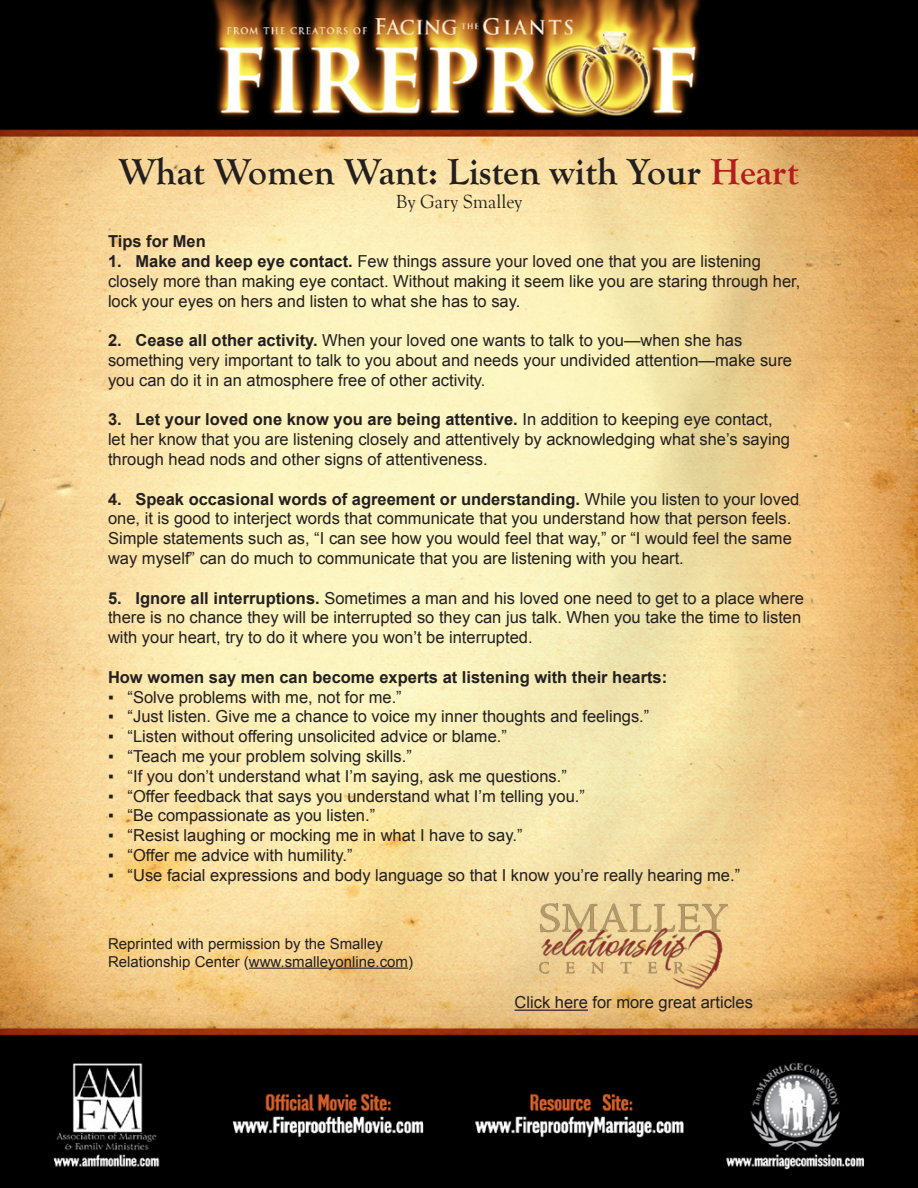
<style>
.page{position:relative;width:918px;height:1188px;background:#fff}
.page>*{position:absolute;margin:0;border:0;box-sizing:border-box;transform-origin:0 0}
.t1{font:700 37.5px "Goudy Old Style T";color:#231f20}
.t2{font:19.5px "Goudy Old Style T";color:#231f20}
.t3{font:16.5px/19.8px "Arial";color:#231f20}
.t4{font:700 16.5px "Arial";color:#231f20}
.t5{font:15px/18px "Arial";color:#231f20}
.s1{color:#b41c20}
.s2{font-weight:700}
</style>
<div class="page">
<img style="left:0;top:0;width:918px;height:1188px">
<img style="left:540px;top:903px;width:188px;height:87px">
<hr style="left:515px;top:1010px;width:73px;height:1px;background:#231f20">
<hr style="left:249px;top:968px;width:159px;height:1px;background:#231f20">
<p class="t1" style="left:119px;top:151px;width:681px">What Women Want: Listen with Your <span class="s1">Heart</span></p>
<p class="t2" style="left:396px;top:191px;width:128px">By Gary Smalley</p>
<p class="t4" style="left:108px;top:231px;width:99px">Tips for Men</p>
<p class="t3" style="left:108px;top:252px;width:694px"><span class="s2">1. Make and keep eye contact.</span> Few things assure your loved one that you are listening closely more than making eye contact. Without making it seem like you are staring through her, lock your eyes on hers and listen to what she has to say.</p>
<p class="t3" style="left:108px;top:331px;width:686px"><span class="s2">2. Cease all other activity.</span> When your loved one wants to talk to you—when she has something very important to talk to you about and needs your undivided attention—make sure you can do it in an atmosphere free of other activity.</p>
<p class="t3" style="left:108px;top:410px;width:684px"><span class="s2">3. Let your loved one know you are being attentive.</span> In addition to keeping eye contact, let her know that you are listening closely and attentively by acknowledging what she’s saying through head nods and other signs of attentiveness.</p>
<p class="t3" style="left:108px;top:489px;width:693px"><span class="s2">4. Speak occasional words of agreement or understanding.</span> While you listen to your loved one, it is good to interject words that communicate that you understand how that person feels.<br>Simple statements such as, “I can see how you would feel that way,” or “I would feel the same way myself” can do much to communicate that you are listening with you heart.</p>
<p class="t3" style="left:108px;top:588px;width:698px"><span class="s2">5. Ignore all interruptions.</span> Sometimes a man and his loved one need to get to a place where there is no chance they will be interrupted so they can jus talk. When you take the time to listen with your heart, try to do it where you won’t be interrupted.</p>
<p class="t4" style="left:108px;top:666px;width:561px">How women say men can become experts at listening with their hearts:</p>
<p class="t3" style="left:108px;top:687px;width:295px">▪ “Solve problems with me, not for me.”</p>
<p class="t3" style="left:108px;top:707px;width:543px">▪ “Just listen. Give me a chance to voice my inner thoughts and feelings.”</p>
<p class="t3" style="left:108px;top:727px;width:400px">▪ “Listen without offering unsolicited advice or blame.”</p>
<p class="t3" style="left:108px;top:747px;width:305px">▪ “Teach me your problem solving skills.”</p>
<p class="t3" style="left:108px;top:766px;width:460px">▪ “If you don’t understand what I’m saying, ask me questions.”</p>
<p class="t3" style="left:108px;top:786px;width:478px">▪ “Offer feedback that says you understand what I’m telling you.”</p>
<p class="t3" style="left:108px;top:806px;width:269px">▪ “Be compassionate as you listen.”</p>
<p class="t3" style="left:108px;top:826px;width:416px">▪ “Resist laughing or mocking me in what I have to say.”</p>
<p class="t3" style="left:108px;top:846px;width:246px">▪ “Offer me advice with humility.”</p>
<p class="t3" style="left:108px;top:865px;width:634px">▪ “Use facial expressions and body language so that I know you’re really hearing me.”</p>
<p class="t5" style="left:108px;top:934px;width:307px">Reprinted with permission by the Smalley<br>Relationship Center (www.smalleyonline.com)</p>
<p class="t3" style="left:515px;top:993px;width:240px">Click here for more great articles</p>
</div>
